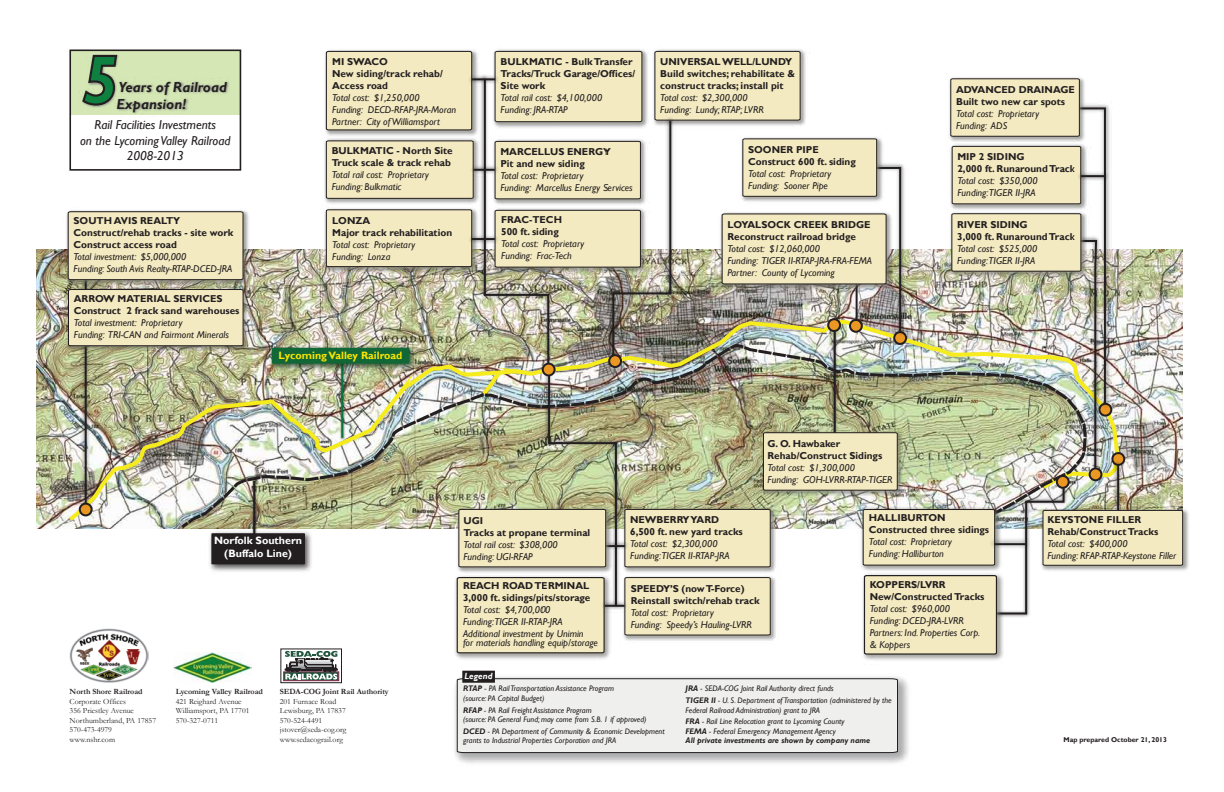
<style>
.page{position:relative;width:1224px;height:792px;background:#fff}
.page>*{position:absolute;margin:0;border:0;box-sizing:border-box;transform-origin:0 0}
.t1{font:italic 700 70.2px "Gill Sans";color:#0e8040}
.t2{font:italic 700 14.5px "Gill Sans";color:#231f20}
.t3{font:italic 12.9px/15.5px "Gill Sans";color:#231f20;text-align:center}
.t4{font:700 10.7px/12.8px "Gill Sans";color:#fff;text-align:center}
.t5{font:700 10.7px "Gill Sans";color:#fbe400}
.t6{font:italic 10px/12px "Gill Sans";color:#231f20}
.t7{font:700 10px/12px "Gill Sans";color:#231f20}
.t8{font:italic 700 9px "Gill Sans";color:#fff}
.t9{font:italic 8.1px/9.7px "Gill Sans";color:#231f20}
.t10{font:italic 700 8.1px/9.7px "Gill Sans";color:#231f20}
.t11{font:8px/9.6px "Garamond";color:#231f20}
.t12{font:700 8px "Garamond";color:#231f20}
.t13{font:700 7px "Gill Sans";color:#231f20}
.s1{font-weight:700}
.s2{font-weight:400}
</style>
<div class="page">
<img style="left:37px;top:250px;width:29px;height:279px">
<img style="left:1184px;top:509px;width:5px;height:62px">
<img style="left:66px;top:50px;width:1118px;height:703px">
<h1 class="t1" style="left:82px;top:40px;width:39px">5</h1>
<h2 class="t2" style="left:118px;top:79px;width:110px">Years of Railroad</h2>
<h2 class="t2" style="left:116px;top:96px;width:71px">Expansion!</h2>
<p class="t3" style="left:80px;top:117px;width:152px">Rail Facilities Investments<br>on the Lycoming Valley Railroad<br>2008-2013</p>
<p class="t7" style="left:74px;top:215px;width:161px">SOUTH AVIS REALTY<br>Construct/rehab tracks - site work<br>Construct access road</p>
<p class="t6" style="left:74px;top:251px;width:160px">Total investment: $5,000,000<br>Funding: South Avis Realty-RTAP-DCED-JRA</p>
<p class="t7" style="left:74px;top:293px;width:167px">ARROW MATERIAL SERVICES<br>Construct 2 frack sand warehouses</p>
<p class="t6" style="left:74px;top:317px;width:157px">Total investment: Proprietary<br>Funding: TRI-CAN and Fairmont Minerals</p>
<p class="t7" style="left:332px;top:56px;width:112px">MI SWACO<br>New siding/track rehab/<br>Access road</p>
<p class="t6" style="left:332px;top:92px;width:125px">Total cost: $1,250,000<br>Funding: DECD-RFAP-JRA-Moran<br>Partner: City of Williamsport</p>
<p class="t7" style="left:332px;top:144px;width:122px">BULKMATIC - North Site<br>Truck scale &amp; track rehab</p>
<p class="t6" style="left:332px;top:168px;width:99px">Total rail cost: Proprietary<br>Funding: Bulkmatic</p>
<p class="t7" style="left:332px;top:215px;width:122px">LONZA<br>Major track rehabilitation</p>
<p class="t6" style="left:332px;top:239px;width:85px">Total cost: Proprietary<br>Funding: Lonza</p>
<p class="t5" style="left:279px;top:348px;width:125px">Lycoming Valley Railroad</p>
<p class="t7" style="left:501px;top:56px;width:136px">BULKMATIC - Bulk Transfer<br>Tracks/Truck Garage/Offices/<br>Site work</p>
<p class="t6" style="left:501px;top:92px;width:103px">Total rail cost: $4,100,000<br>Funding: JRA-RTAP</p>
<p class="t7" style="left:500px;top:146px;width:111px">MARCELLUS ENERGY<br>Pit and new siding</p>
<p class="t6" style="left:500px;top:170px;width:134px">Total cost: Proprietary<br>Funding: Marcellus Energy Services</p>
<p class="t7" style="left:501px;top:214px;width:62px">FRAC-TECH<br>500 ft. siding</p>
<p class="t6" style="left:501px;top:238px;width:85px">Total cost: Proprietary<br>Funding: Frac-Tech</p>
<p class="t7" style="left:660px;top:56px;width:136px">UNIVERSAL WELL/LUNDY<br>Build switches; rehabilitate &amp; construct tracks; install pit</p>
<p class="t6" style="left:660px;top:92px;width:105px">Total cost: $2,300,000<br>Funding: Lundy; RTAP; LVRR</p>
<p class="t7" style="left:748px;top:144px;width:109px">SOONER PIPE<br>Construct 600 ft. siding</p>
<p class="t6" style="left:748px;top:168px;width:85px">Total cost: Proprietary<br>Funding: Sooner Pipe</p>
<p class="t7" style="left:727px;top:219px;width:145px">LOYALSOCK CREEK BRIDGE<br>Reconstruct railroad bridge</p>
<p class="t6" style="left:727px;top:243px;width:146px">Total cost: $12,060,000<br>Funding: TIGER II-RTAP-JRA-FRA-FEMA<br>Partner: County of Lycoming</p>
<p class="t7" style="left:768px;top:438px;width:116px">G. O. Hawbaker<br>Rehab/Construct Sidings</p>
<p class="t6" style="left:768px;top:462px;width:126px">Total cost: $1,300,000<br>Funding: GOH-LVRR-RTAP-TIGER</p>
<p class="t7" style="left:956px;top:84px;width:120px">ADVANCED DRAINAGE<br>Built two new car spots</p>
<p class="t6" style="left:956px;top:108px;width:85px">Total cost: Proprietary<br>Funding: ADS</p>
<p class="t7" style="left:957px;top:151px;width:120px">MIP 2 SIDING<br>2,000 ft. Runaround Track</p>
<p class="t6" style="left:957px;top:175px;width:82px">Total cost: $350,000<br>Funding:TIGER II-JRA</p>
<p class="t7" style="left:957px;top:219px;width:120px">RIVER SIDING<br>3,000 ft. Runaround Track</p>
<p class="t6" style="left:957px;top:243px;width:82px">Total cost: $525,000<br>Funding:TIGER II-JRA</p>
<p class="t4" style="left:214px;top:535px;width:89px">Norfolk Southern (Buffalo Line)</p>
<p class="t12" style="left:70px;top:686px;width:75px">North Shore Railroad</p>
<p class="t11" style="left:70px;top:696px;width:88px">Corporate Offices<br>356 Priestley Avenue<br>Northumberland, PA 17857<br>570-473-4979 www.nshr.com</p>
<p class="t12" style="left:176px;top:686px;width:89px">Lycoming Valley Railroad</p>
<p class="t11" style="left:176px;top:696px;width:75px">421 Reighard Avenue<br>Williamsport, PA 17701<br>570-327-0711</p>
<p class="t12" style="left:280px;top:686px;width:110px">SEDA-COG Joint Rail Authority</p>
<p class="t11" style="left:280px;top:696px;width:68px">201 Furnace Road<br>Lewisburg, PA 17837<br>570-524-4491 jstover@seda-cog.org www.sedacograil.org</p>
<p class="t7" style="left:463px;top:515px;width:128px">UGI<br>Tracks at propane terminal</p>
<p class="t6" style="left:463px;top:539px;width:96px">Total rail cost: $308,000<br>Funding: UGI-RFAP</p>
<p class="t7" style="left:463px;top:580px;width:129px">REACH ROAD TERMINAL<br>3,000 ft. sidings/pits/storage</p>
<p class="t6" style="left:463px;top:604px;width:122px">Total cost: $4,700,000<br>Funding:TIGER II-RTAP-JRA<br>Additional investment by Unimin</p>
<p class="t6" style="left:463px;top:637px;width:136px">for materials handling equip/storage</p>
<p class="t8" style="left:464px;top:671px;width:30px">Legend</p>
<p class="t7" style="left:630px;top:514px;width:114px">NEWBERRY YARD<br>6,500 ft. new yard tracks</p>
<p class="t6" style="left:630px;top:538px;width:101px">Total cost: $2,300,000<br>Funding:TIGER II-RTAP-JRA</p>
<p class="t7" style="left:631px;top:583px;width:130px">SPEEDY’S (now T-Force)<br>Reinstall switch/rehab track</p>
<p class="t6" style="left:631px;top:606px;width:123px">Total cost: Proprietary<br>Funding: Speedy’s Hauling-LVRR</p>
<p class="t7" style="left:869px;top:512px;width:122px">HALLIBURTON<br>Constructed three sidings</p>
<p class="t6" style="left:869px;top:536px;width:85px">Total cost: Proprietary<br>Funding: Halliburton</p>
<p class="t7" style="left:870px;top:579px;width:116px">KOPPERS/LVRR<br>New/Constructed Tracks</p>
<p class="t6" style="left:870px;top:603px;width:112px">Total cost: $960,000<br>Funding: DCED-JRA-LVRR<br>Partners: Ind. Properties Corp. &amp; Koppers</p>
<p class="t9" style="left:463px;top:684px;width:152px"><span class="s1">RTAP</span> - PA Rail Transportation Assistance Program (source: PA Capital Budget)</p>
<p class="t9" style="left:463px;top:705px;width:185px"><span class="s1">RFAP</span> - PA Rail Freight Assistance Program<br>(source: PA General Fund; may come from S.B. 1 if approved)</p>
<p class="t9" style="left:463px;top:726px;width:203px"><span class="s1">DCED</span> - PA Department of Community &amp; Economic Development grants to Industrial Properties Corporation and JRA</p>
<p class="t9" style="left:686px;top:683px;width:208px;line-height:11.5px"><span class="s1">JRA</span> - SEDA-COG Joint Rail Authority direct funds<br><span class="s1">TIGER II</span> - U. S. Department of Transportation (administered by the</p>
<p class="t9" style="left:686px;top:704px;width:160px;line-height:11.5px">Federal Railroad Administration) grant to JRA<br><span class="s1">FRA</span> - Rail Line Relocation grant to Lycoming County</p>
<p class="t10" style="left:686px;top:726px;width:186px">FEMA <span class="s2">- Federal Emergency Management Agency<br></span>All private investments are shown by company name</p>
<p class="t7" style="left:1047px;top:514px;width:113px">KEYSTONE FILLER<br>Rehab/Construct Tracks</p>
<p class="t6" style="left:1047px;top:537px;width:131px">Total cost: $400,000<br>Funding: RFAP-RTAP-Keystone Filler</p>
<p class="t13" style="left:1064px;top:736px;width:105px">Map prepared October 21, 2013</p>
</div>
